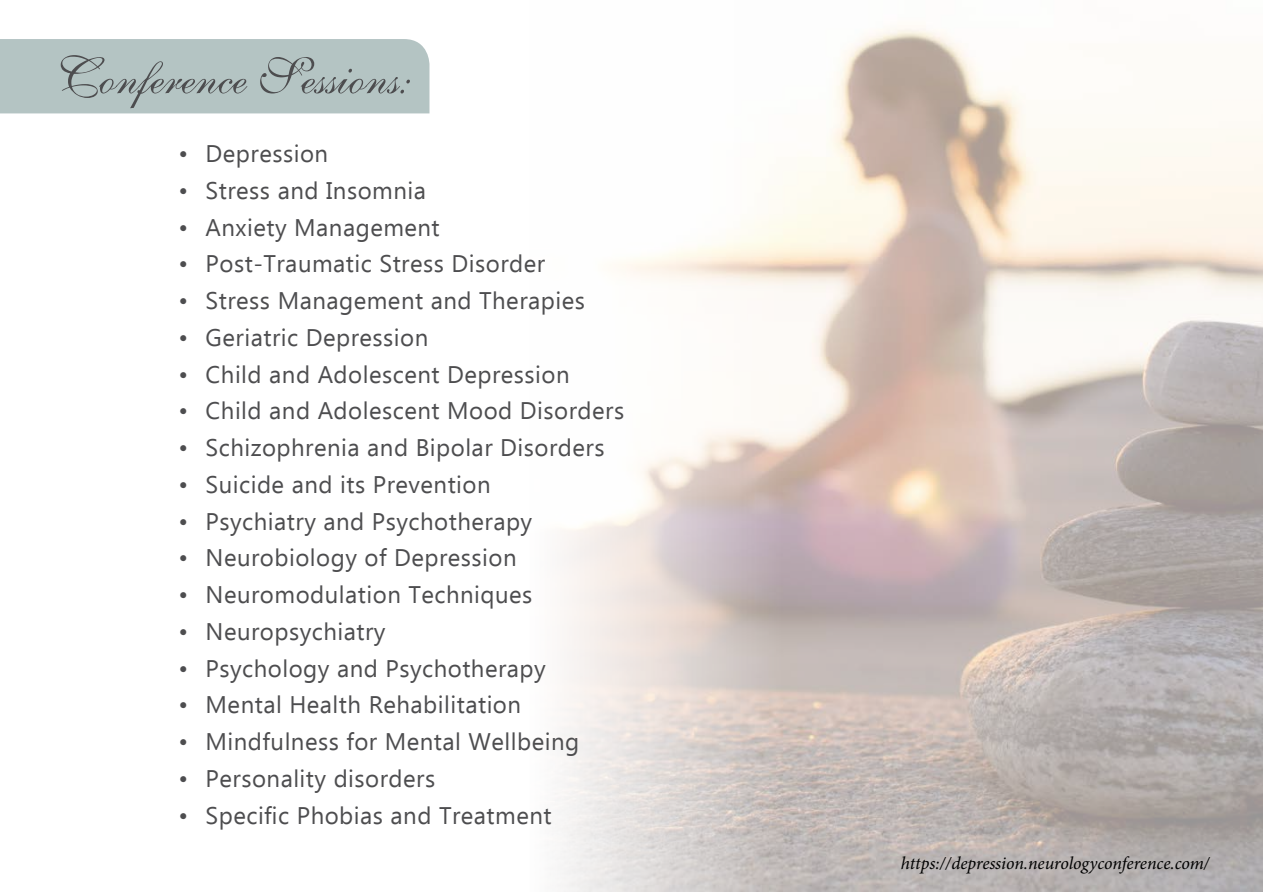
<style>
.page{position:relative;width:1263px;height:893px;background:#fff}
.page>*{position:absolute;margin:0;border:0;box-sizing:border-box;transform-origin:0 0}
.t1{font:51px "English 111 Presto BT";color:#4d4d4f}
.t2{font:24px "Ebrima";letter-spacing:.02em;color:#4d4d4f}
.t3{font:italic 18px "Minion Pro";letter-spacing:-.005em;color:#000}
</style>
<div class="page">
<img style="left:258px;top:28px;width:1005px;height:863px">
<div style="left:0;top:39px;width:429px;height:74px;background:#b4c4c3"></div>
<h1 class="t1" style="left:54px;top:45px;width:359px">Conference Sessions:</h1>
<p class="t2" style="left:179px;top:136px;width:151px">• Depression</p>
<p class="t2" style="left:179px;top:173px;width:249px">• Stress and Insomnia</p>
<p class="t2" style="left:179px;top:210px;width:263px">• Anxiety Management</p>
<p class="t2" style="left:179px;top:247px;width:368px">• Post-Traumatic Stress Disorder</p>
<p class="t2" style="left:179px;top:283px;width:408px">• Stress Management and Therapies</p>
<p class="t2" style="left:179px;top:320px;width:251px">• Geriatric Depression</p>
<p class="t2" style="left:179px;top:357px;width:393px">• Child and Adolescent Depression</p>
<p class="t2" style="left:179px;top:394px;width:447px">• Child and Adolescent Mood Disorders</p>
<p class="t2" style="left:179px;top:430px;width:427px">• Schizophrenia and Bipolar Disorders</p>
<p class="t2" style="left:179px;top:467px;width:314px">• Suicide and its Prevention</p>
<p class="t2" style="left:179px;top:504px;width:355px">• Psychiatry and Psychotherapy</p>
<p class="t2" style="left:179px;top:541px;width:340px">• Neurobiology of Depression</p>
<p class="t2" style="left:179px;top:577px;width:355px">• Neuromodulation Techniques</p>
<p class="t2" style="left:179px;top:614px;width:208px">• Neuropsychiatry</p>
<p class="t2" style="left:179px;top:651px;width:369px">• Psychology and Psychotherapy</p>
<p class="t2" style="left:179px;top:688px;width:344px">• Mental Health Rehabilitation</p>
<p class="t2" style="left:179px;top:724px;width:402px">• Mindfulness for Mental Wellbeing</p>
<p class="t2" style="left:179px;top:761px;width:258px">• Personality disorders</p>
<p class="t2" style="left:179px;top:798px;width:374px">• Specific Phobias and Treatment</p>
<p class="t3" style="left:901px;top:851px;width:310px">https://depression.neurologyconference.com/</p>
</div>
